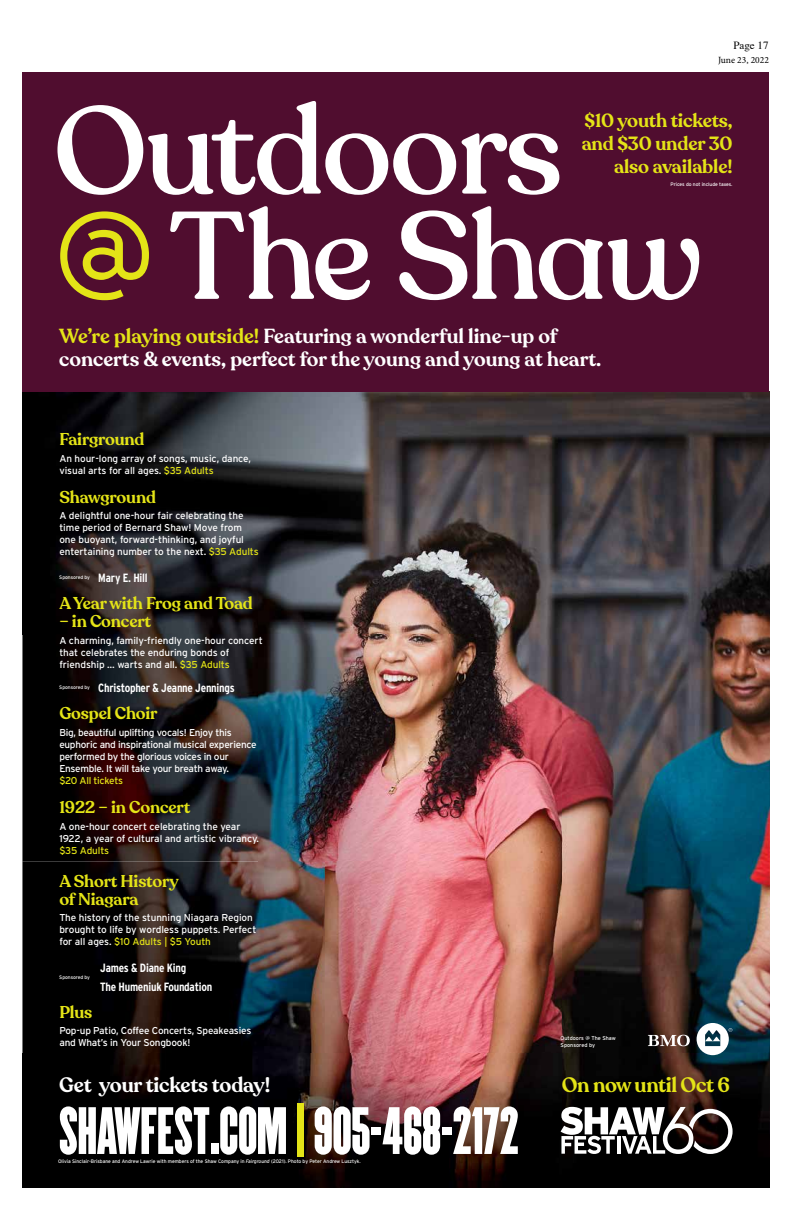
<style>
.page{position:relative;width:792px;height:1224px;background:#fff}
.page>*{position:absolute;margin:0;border:0;box-sizing:border-box;transform-origin:0 0}
.t1{font:500 123px/105.3px "Recoleta Alt";letter-spacing:-.02em;color:#fff}
.t2{font:900 58.5px "Cactus";letter-spacing:.01em;color:#fff}
.t3{font:600 20.7px "Recoleta";letter-spacing:-.01em;color:#fff}
.t4{font:600 20.7px "Recoleta";letter-spacing:-.02em;color:#e4e417}
.t5{font:600 20.1px/23px "Recoleta";color:#fff}
.t6{font:600 19px/23px "Recoleta";letter-spacing:-.01em;color:#e4e417;text-align:right}
.t7{font:600 17px/18px "Recoleta";letter-spacing:-.01em;color:#e4e417}
.t8{font:700 condensed 12px/18.9px "Interstate";letter-spacing:-.02em;color:#fff}
.t9{font:11px "Times";color:#000}
.t10{font:10px/12px "Interstate";letter-spacing:-.01em;color:#fff}
.t11{font:10px/12px "Interstate";letter-spacing:-.03em;color:#fff}
.t12{font:10px "Interstate";letter-spacing:-.03em;color:#e4e417}
.t13{font:9.5px "Minion Pro";color:#000}
.t14{font:5.5px/7px "Interstate";color:#fff}
.t15{font:5px "Interstate";letter-spacing:-.01em;color:#fff}
.s1{font-family:"Interstate";font-weight:400;color:#e4e417}
.s2{color:#e4e417}
.s3{font-size:53.7px;color:#e4e417}
.s4{font-style:italic}
</style>
<div class="page">
<img style="left:495px;top:392px;width:274px;height:470px">
<img style="left:22px;top:392px;width:473px;height:242px">
<img style="left:22px;top:634px;width:236px;height:228px">
<img style="left:258px;top:634px;width:237px;height:228px">
<img style="left:326px;top:862px;width:443px;height:192px">
<img style="left:22px;top:862px;width:304px;height:192px">
<img style="left:22px;top:1054px;width:747px;height:134px">
<div style="left:22px;top:72px;width:747px;height:320px;background:#500d2f"></div>
<svg style="left:561px;top:1107px;width:172px;height:47px"></svg>
<svg style="left:648px;top:1035px;width:42px;height:11px"></svg>
<svg style="left:697px;top:1023px;width:35px;height:32px"></svg>
<p class="t9" style="left:733px;top:35px;width:37px">Page 17</p>
<p class="t13" style="left:718px;top:54px;width:52px">June 23, 2022</p>
<h1 class="t1" style="left:53px;top:101px;width:652px">Outdoors <span class="s1">@</span>The Shaw</h1>
<h3 class="t5" style="left:59px;top:325px;width:544px"><span class="s2">We’re playing outside!</span> Featuring a wonderful line-up of concerts &amp; events, perfect for the young and young at heart.</h3>
<h3 class="t6" style="left:582px;top:109px;width:152px">$10 youth tickets, and $30 under 30 also available!</h3>
<p class="t15" style="left:671px;top:182px;width:63px">Prices do not include taxes.</p>
<h3 class="t7" style="left:59px;top:431px;width:87px">Fairground</h3>
<p class="t10" style="left:59px;top:452px;width:193px">An hour-long array of songs, music, dance, visual arts for all ages. <span class="s2">$35 Adults</span></p>
<h3 class="t7" style="left:59px;top:489px;width:98px">Shawground</h3>
<p class="t10" style="left:59px;top:510px;width:201px">A delightful one-hour fair celebrating the time period of Bernard Shaw! Move from one buoyant, forward-thinking, and joyful entertaining number to the next. <span class="s2">$35 Adults</span></p>
<h3 class="t7" style="left:59px;top:595px;width:195px">A Year with Frog and Toad</h3>
<h3 class="t7" style="left:59px;top:613px;width:93px">– in Concert</h3>
<p class="t10" style="left:59px;top:634px;width:205px">A charming, family-friendly one-hour concert that celebrates the enduring bonds of friendship … warts and all. <span class="s2">$35 Adults</span></p>
<h3 class="t7" style="left:59px;top:705px;width:100px">Gospel Choir</h3>
<p class="t11" style="left:59px;top:726px;width:199px">Big, beautiful uplifting vocals! Enjoy this euphoric and inspirational musical experience performed by the glorious voices in our Ensemble. It will take your breath away.</p>
<p class="t12" style="left:59px;top:775px;width:65px">$20 All tickets</p>
<h3 class="t7" style="left:59px;top:799px;width:132px">1922 – in Concert</h3>
<p class="t10" style="left:59px;top:820px;width:201px">A one-hour concert celebrating the year<br>1922, a year of cultural and artistic vibrancy.</p>
<p class="t12" style="left:59px;top:845px;width:51px">$35 Adults</p>
<h3 class="t7" style="left:59px;top:873px;width:121px">A Short History of Niagara</h3>
<p class="t10" style="left:59px;top:912px;width:199px">The history of the stunning Niagara Region brought to life by wordless puppets. Perfect for all ages. <span class="s2">$10 Adults | $5 Youth</span></p>
<p class="t8" style="left:98px;top:568px;width:51px">Mary E. Hill</p>
<p class="t15" style="left:59px;top:575px;width:32px">Sponsored by</p>
<p class="t8" style="left:98px;top:678px;width:138px">Christopher &amp; Jeanne Jennings</p>
<p class="t15" style="left:59px;top:685px;width:32px">Sponsored by</p>
<p class="t15" style="left:59px;top:975px;width:32px">Sponsored by</p>
<p class="t8" style="left:100px;top:958px;width:114px">James &amp; Diane King<br>The Humeniuk Foundation</p>
<h3 class="t7" style="left:59px;top:1003px;width:34px">Plus</h3>
<p class="t10" style="left:59px;top:1025px;width:194px">Pop-up Patio, Coffee Concerts, Speakeasies and What’s in Your Songbook!</p>
<p class="t14" style="left:561px;top:1035px;width:57px">Outdoors @ The Shaw<br>Sponsored by</p>
<h3 class="t3" style="left:59px;top:1072px;width:213px">Get your tickets today!</h3>
<h3 class="t4" style="left:562px;top:1072px;width:170px">On now until Oct 6</h3>
<h2 class="t2" style="left:59px;top:1093px;width:461px">SHAWFEST.COM <span class="s3">|</span> 905-468-2172</h2>
<p class="t15" style="left:58px;top:1159px;width:304px">Olivia Sinclair-Brisbane and Andrew Lawrie with members of the Shaw Company in <span class="s4">Fairground</span> (2021). Photo by Peter Andrew Lusztyk.</p>
</div>
